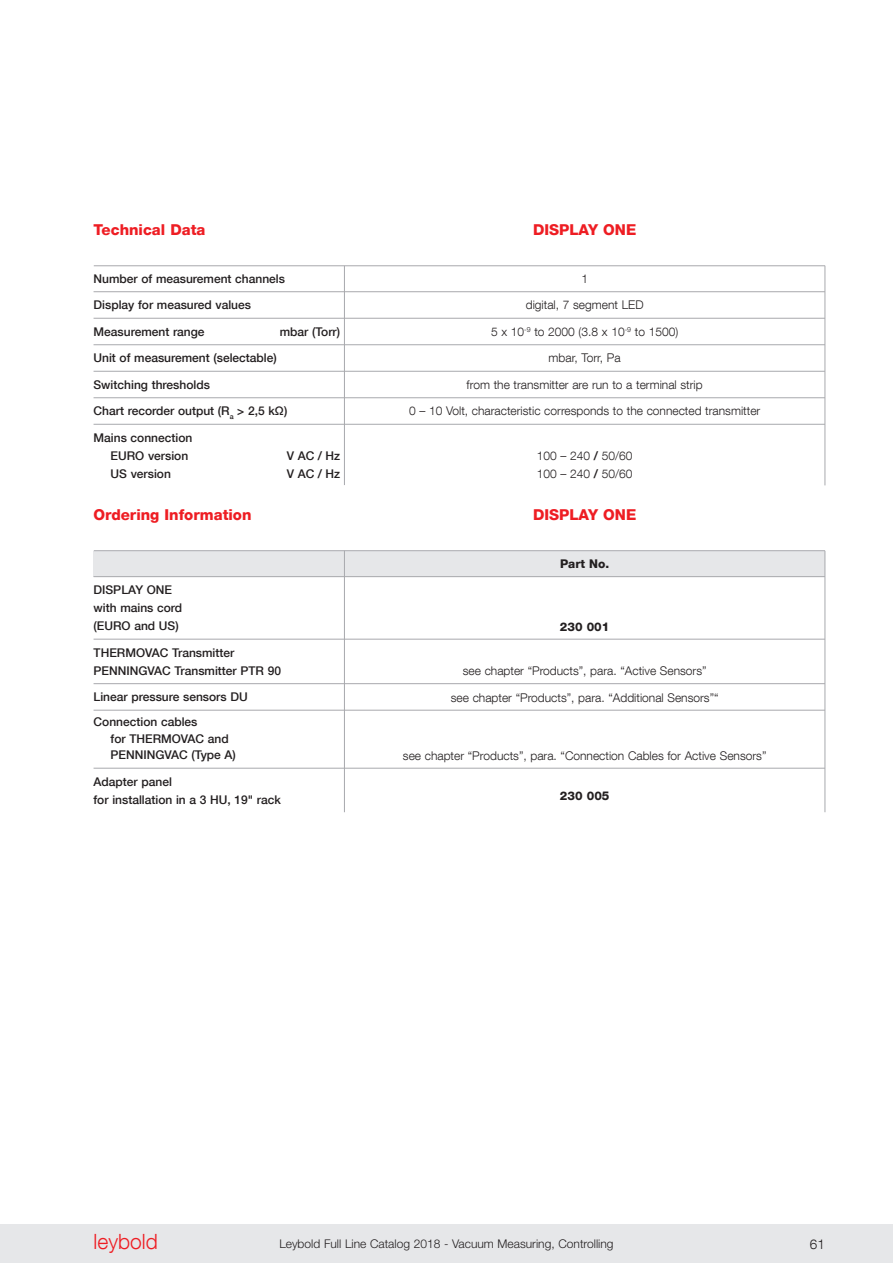
<style>
.page{position:relative;width:893px;height:1263px;background:#fff}
.page>*{position:absolute;margin:0;border:0;box-sizing:border-box;transform-origin:0 0}
.t1{font:300 21px "Helvetica Neue LT Com";color:#ee1d23}
.t2{font:800 15px "Helvetica Neue LT Com";color:#ee1d23}
.t3{font:300 13.5px "Helvetica Neue LT Com";color:#231f20}
.t4{font:500 12px/18px "Helvetica Neue LT Com";color:#231f20}
.t5{font:300 12px/18px "Helvetica Neue LT Com";color:#231f20}
.t6{font:300 12px "Helvetica Neue LT Std";color:#231f20}
.t7{font:800 12px "Helvetica Neue LT Com";color:#231f20}
.s1{font-weight:500}
</style>
<div class="page">
<div style="left:0;top:1225px;width:893px;height:38px;background:#e6e7e9"></div>
<div style="left:94px;top:551px;width:731px;height:26px;background:#e6e7e9"></div>
<hr style="left:94px;top:265px;width:731px;height:1px;background:#a8a9ad">
<hr style="left:94px;top:291px;width:731px;height:1px;background:#a8a9ad">
<hr style="left:94px;top:318px;width:731px;height:1px;background:#a8a9ad">
<hr style="left:94px;top:344px;width:731px;height:1px;background:#a8a9ad">
<hr style="left:94px;top:371px;width:731px;height:1px;background:#a8a9ad">
<hr style="left:94px;top:397px;width:731px;height:1px;background:#a8a9ad">
<hr style="left:94px;top:424px;width:731px;height:1px;background:#a8a9ad">
<hr style="left:94px;top:550px;width:731px;height:1px;background:#a8a9ad">
<hr style="left:94px;top:576px;width:731px;height:1px;background:#a8a9ad">
<hr style="left:94px;top:639px;width:731px;height:1px;background:#a8a9ad">
<hr style="left:94px;top:683px;width:731px;height:1px;background:#a8a9ad">
<hr style="left:94px;top:710px;width:731px;height:1px;background:#a8a9ad">
<hr style="left:94px;top:768px;width:731px;height:1px;background:#a8a9ad">
<hr style="left:344px;top:266px;width:1px;height:219px;background:#a8a9ad">
<hr style="left:825px;top:266px;width:1px;height:219px;background:#a8a9ad">
<hr style="left:344px;top:551px;width:1px;height:261px;background:#a8a9ad">
<hr style="left:825px;top:551px;width:1px;height:261px;background:#a8a9ad">
<p class="t2" style="left:94px;top:221px;width:113px">Technical Data</p>
<p class="t2" style="left:533px;top:221px;width:105px">DISPLAY ONE</p>
<p class="t4" style="left:94px;top:269px;width:193px">Number of measurement channels</p>
<p class="t4" style="left:94px;top:296px;width:159px">Display for measured values</p>
<p class="t4" style="left:94px;top:322px;width:113px">Measurement range</p>
<p class="t4" style="left:280px;top:322px;width:62px">mbar (Torr)</p>
<p class="t4" style="left:94px;top:349px;width:185px">Unit of measurement (selectable)</p>
<p class="t4" style="left:94px;top:375px;width:118px">Switching thresholds</p>
<p class="t4" style="left:94px;top:402px;width:195px">Chart recorder output (R<sub>a</sub> &gt; 2,5 kΩ)</p>
<p class="t4" style="left:111px;top:428px;width:83px;text-indent:-17px">Mains connection<br>EURO version</p>
<p class="t5" style="left:581px;top:269px;width:8px">1</p>
<p class="t5" style="left:526px;top:296px;width:119px">digital, 7 segment LED</p>
<p class="t5" style="left:491px;top:322px;width:189px">5 x 10<sup>-9</sup> to 2000 (3 8 x 10<sup>-9</sup> to 1500)</p>
<p class="t5" style="left:549px;top:349px;width:74px">mbar, Torr, Pa</p>
<p class="t5" style="left:467px;top:375px;width:238px">from the transmitter are run to a terminal strip</p>
<p class="t5" style="left:409px;top:402px;width:353px">0 – 10 Volt, characteristic corresponds to the connected transmitter</p>
<p class="t5" style="left:537px;top:446px;width:97px">100 – 240 <span class="s1">/</span> 50/60<br>100 – 240 <span class="s1">/</span> 50/60</p>
<p class="t4" style="left:287px;top:446px;width:55px">V AC / Hz</p>
<p class="t4" style="left:111px;top:464px;width:62px">US version</p>
<p class="t4" style="left:287px;top:464px;width:55px">V AC / Hz</p>
<p class="t2" style="left:94px;top:506px;width:159px">Ordering Information</p>
<p class="t2" style="left:533px;top:506px;width:105px">DISPLAY ONE</p>
<p class="t4" style="left:94px;top:581px;width:90px">DISPLAY ONE with mains cord (EURO and US)</p>
<p class="t4" style="left:94px;top:643px;width:189px">THERMOVAC Transmitter<br>PENNINGVAC Transmitter PTR 90</p>
<p class="t4" style="left:94px;top:684px;width:156px;line-height:25px">Linear pressure sensors DU<br>Connection cables</p>
<p class="t4" style="left:111px;top:730px;width:127px;line-height:16.5px">for THERMOVAC and<br>PENNINGVAC (Type A)</p>
<p class="t4" style="left:94px;top:772px;width:189px">Adapter panel<br>for installation in a 3 HU, 19" rack</p>
<p class="t7" style="left:560px;top:557px;width:51px">Part No.</p>
<p class="t7" style="left:560px;top:619px;width:51px">230 001</p>
<p class="t5" style="left:463px;top:661px;width:245px">see chapter “Products”, para “Active Sensors”</p>
<p class="t5" style="left:451px;top:688px;width:269px">see chapter “Products”, para “Additional Sensors”“</p>
<p class="t5" style="left:403px;top:746px;width:365px">see chapter “Products”, para “Connection Cables for Active Sensors”</p>
<p class="t7" style="left:560px;top:788px;width:51px">230 005</p>
<h1 class="t1" style="left:94px;top:1229px;width:66px">leybold</h1>
<p class="t6" style="left:279px;top:1236px;width:336px">Leybold Full Line Catalog 2018 - Vacuum Measuring, Controlling</p>
<p class="t3" style="left:810px;top:1236px;width:17px">61</p>
</div>
